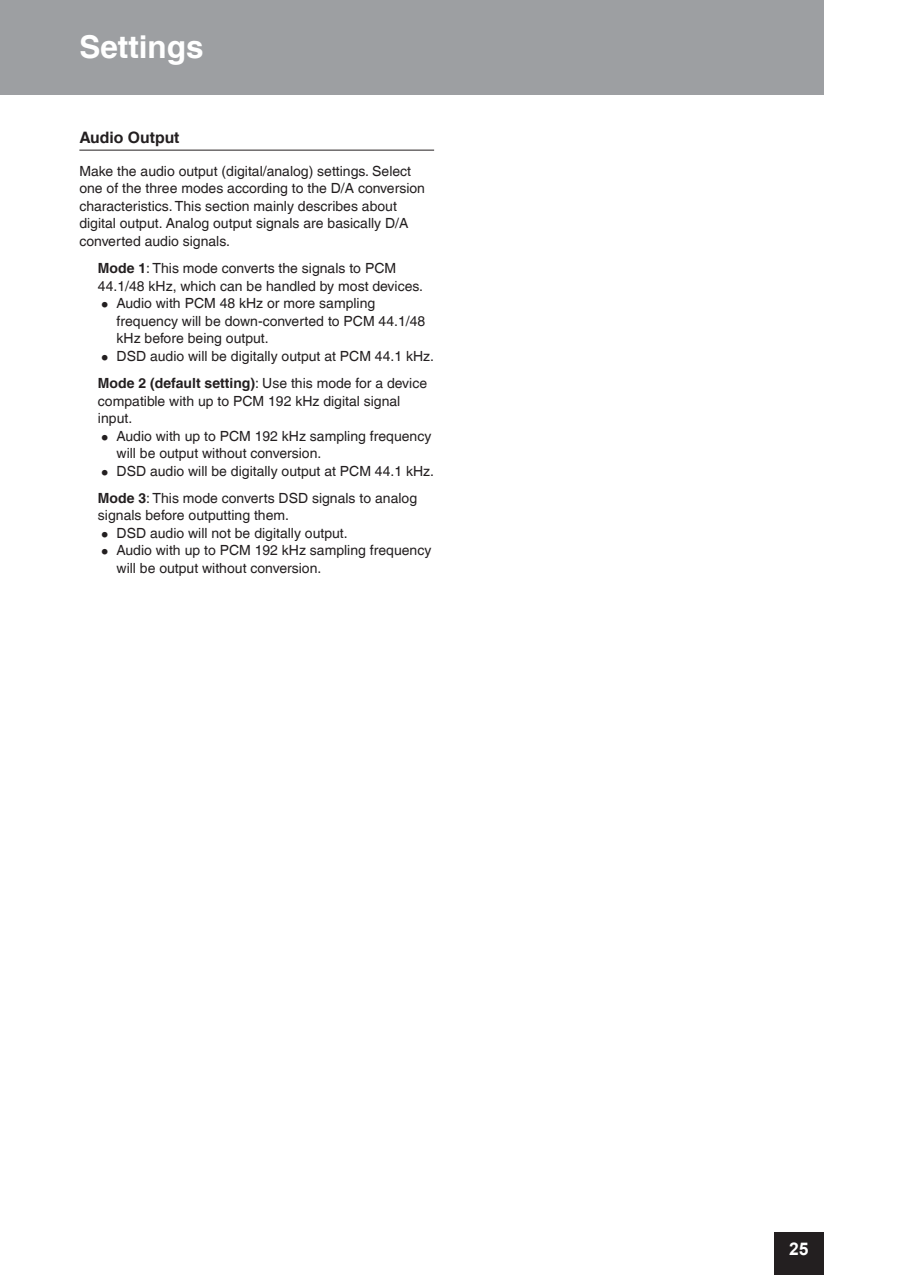
<style>
.page{position:relative;width:903px;height:1275px;background:#fff}
.page>*{position:absolute;margin:0;border:0;box-sizing:border-box;transform-origin:0 0}
.t1{font:700 31.5px "Helvetica LT Com";color:#fff}
.t2{font:700 17.5px "Arial";color:#fff}
.t3{font:700 15.75px "Helvetica LT Com";color:#231f20}
.t4{font:14px/17.5px "Helvetica LT Com";color:#231f20}
.s1{font-weight:700}
.s2{font-family:"Hira Kaku Pro W3"}
</style>
<div class="page">
<div style="left:774px;top:1233px;width:49px;height:42px;background:#231f20"></div>
<div style="left:0;top:0;width:823px;height:94px;background:#9d9fa2"></div>
<hr style="left:79px;top:150px;width:355px;height:1px;background:#231f20">
<h1 class="t1" style="left:79px;top:35px;width:126px">Settings</h1>
<p class="t3" style="left:79px;top:131px;width:102px">Audio Output</p>
<p class="t4" style="left:79px;top:163px;width:347px">Make the audio output (digital/analog) settings. Select one of the three modes according to the D/A conversion characteristics. This section mainly describes about digital output. Analog output signals are basically D/A converted audio signals.</p>
<p class="t4" style="left:98px;top:261px;width:327px"><span class="s1">Mode 1</span>: This mode converts the signals to PCM<br>44.1/48 kHz, which can be handled by most devices. <span class="s2">⿠</span> Audio with PCM 48 kHz or more sampling</p>
<p class="t4" style="left:117px;top:313px;width:310px">frequency will be down-converted to PCM 44.1/48</p>
<p class="t4" style="left:117px;top:331px;width:154px">kHz before being output.</p>
<p class="t4" style="left:98px;top:348px;width:338px"><span class="s2">⿠</span> DSD audio will be digitally output at PCM 44.1 kHz.</p>
<p class="t4" style="left:98px;top:376px;width:331px"><span class="s1">Mode 2 (default setting)</span>: Use this mode for a device</p>
<p class="t4" style="left:98px;top:393px;width:304px">compatible with up to PCM 192 kHz digital signal</p>
<p class="t4" style="left:98px;top:411px;width:36px">input.</p>
<p class="t4" style="left:98px;top:428px;width:335px"><span class="s2">⿠</span> Audio with up to PCM 192 kHz sampling frequency</p>
<p class="t4" style="left:117px;top:446px;width:206px">will be output without conversion.</p>
<p class="t4" style="left:98px;top:463px;width:338px"><span class="s2">⿠</span> DSD audio will be digitally output at PCM 44.1 kHz.</p>
<p class="t4" style="left:98px;top:491px;width:321px"><span class="s1">Mode 3</span>: This mode converts DSD signals to analog</p>
<p class="t4" style="left:98px;top:508px;width:193px">signals before outputting them.</p>
<p class="t4" style="left:98px;top:526px;width:251px"><span class="s2">⿠</span> DSD audio will not be digitally output.</p>
<p class="t4" style="left:98px;top:543px;width:335px"><span class="s2">⿠</span> Audio with up to PCM 192 kHz sampling frequency</p>
<p class="t4" style="left:117px;top:561px;width:206px">will be output without conversion.</p>
<p class="t2" style="left:789px;top:1239px;width:21px">25</p>
</div>
